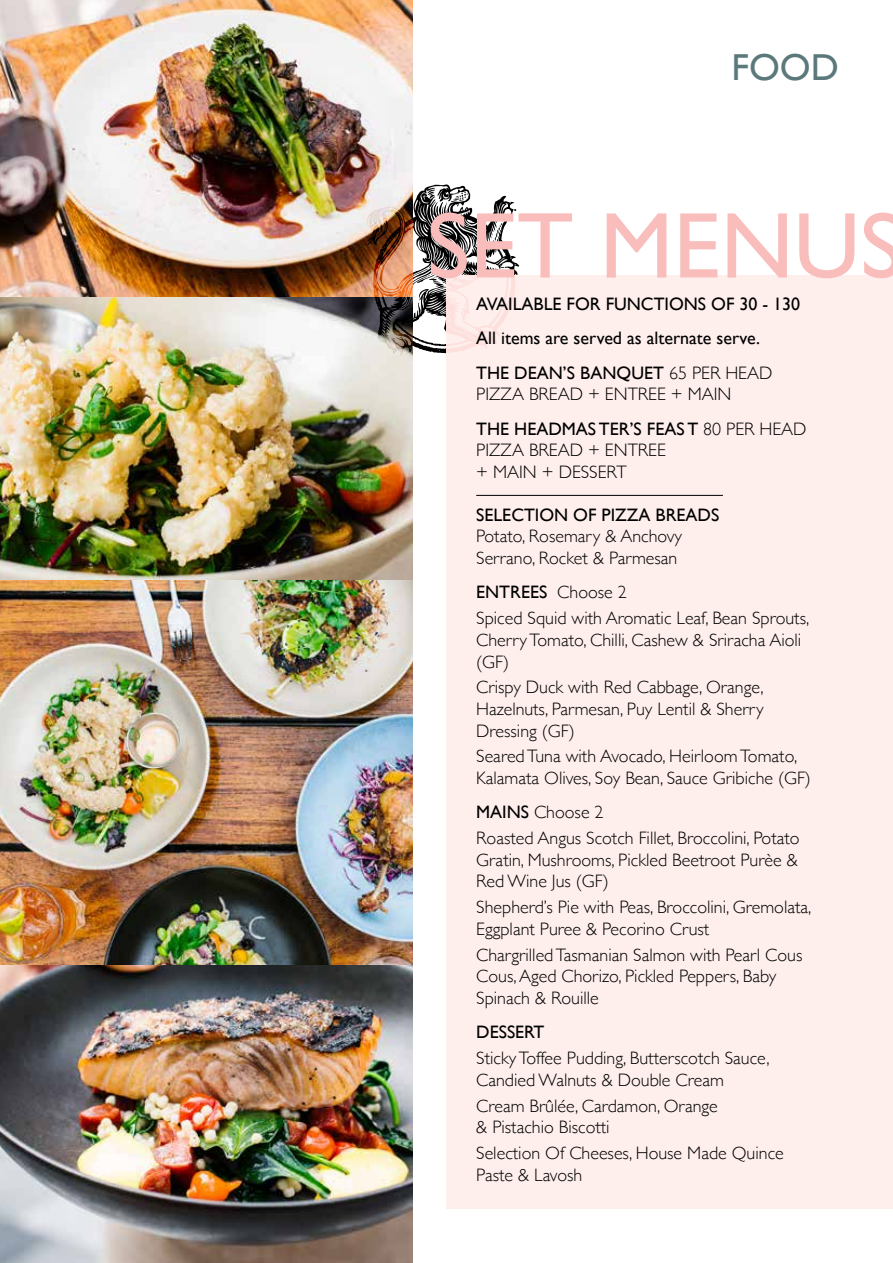
<style>
.page{position:relative;width:893px;height:1263px;background:#fff}
.page>*{position:absolute;margin:0;border:0;box-sizing:border-box;transform-origin:0 0}
.t1{font:94.05px "Gill Sans";color:#f9bdbb}
.t2{font:37.5px "Gill Sans";color:#5b797b}
.t3{font:300 18px/21.6px "Gill Sans";color:#000}
.t4{font:18px/34.3px "Gill Sans";color:#000}
.s1{font-weight:300}
.s2{font-weight:400}
</style>
<div class="page">
<img style="left:0;top:0;width:412px;height:581px">
<img style="left:0;top:581px;width:412px;height:384px">
<img style="left:0;top:965px;width:412px;height:298px">
<div style="left:446px;top:276px;width:447px;height:933px;background:#feefed"></div>
<svg style="left:367px;top:184px;width:152px;height:171px"></svg>
<hr style="left:476px;top:495px;width:247px;height:1px;background:#000">
<h2 class="t2" style="left:731px;top:45px;width:109px">FOOD</h2>
<h1 class="t1" style="left:427px;top:190px;width:478px">SET MENUS</h1>
<p class="t4" style="left:476px;top:287px;width:325px">AVAILABLE FOR FUNCTIONS OF 30 - 130<br>All items are served as alternate serve.<br>THE DEAN’S BANQUET <span class="s1">65 PER HEAD</span></p>
<p class="t3" style="left:476px;top:376px;width:332px;line-height:34.3px">PIZZA BREAD + ENTREE + MAIN<br><span class="s2">THE HEADMAS TER’S FEAS T</span> 80 PER HEAD</p>
<p class="t3" style="left:476px;top:439px;width:191px">PIZZA BREAD + ENTREE + MAIN + DESSERT</p>
<p class="t4" style="left:476px;top:497px;width:245px">SELECTION OF PIZZA BREADS</p>
<p class="t3" style="left:476px;top:525px;width:207px">Potato, Rosemary &amp; Anchovy<br>Serrano, Rocket &amp; Parmesan</p>
<p class="t3" style="left:476px;top:579px;width:334px;line-height:25.8px"><span class="s2">ENTREES</span> Choose 2<br>Spiced Squid with Aromatic Leaf, Bean Sprouts,</p>
<p class="t3" style="left:476px;top:628px;width:327px">Cherry Tomato, Chilli, Cashew &amp; Sriracha Aioli (GF)</p>
<p class="t3" style="left:476px;top:676px;width:289px;text-align:justify">Crispy Duck with Red Cabbage, Orange, Hazelnuts, Parmesan, Puy Lentil &amp; Sherry Dressing (GF)</p>
<p class="t3" style="left:476px;top:745px;width:336px">Seared Tuna with Avocado, Heirloom Tomato,<br>Kalamata Olives, Soy Bean, Sauce Gribiche (GF)</p>
<p class="t3" style="left:476px;top:799px;width:325px;line-height:25.8px"><span class="s2">MAINS</span> Choose 2<br>Roasted Angus Scotch Fillet, Broccolini, Potato</p>
<p class="t3" style="left:476px;top:848px;width:323px">Gratin, Mushrooms, Pickled Beetroot Purèe &amp;<br>Red Wine Jus (GF)</p>
<p class="t3" style="left:476px;top:896px;width:337px">Shepherd’s Pie with Peas, Broccolini, Gremolata,<br>Eggplant Puree &amp; Pecorino Crust</p>
<p class="t3" style="left:476px;top:943px;width:328px">Chargrilled Tasmanian Salmon with Pearl Cous<br>Cous, Aged Chorizo, Pickled Peppers, Baby<br>Spinach &amp; Rouille</p>
<p class="t4" style="left:476px;top:1015px;width:70px">DESSERT</p>
<p class="t3" style="left:476px;top:1047px;width:295px">Sticky Toffee Pudding, Butterscotch Sauce,<br>Candied Walnuts &amp; Double Cream</p>
<p class="t3" style="left:476px;top:1094px;width:243px">Cream Brûlée, Cardamon, Orange &amp; Pistachio Biscotti</p>
<p class="t3" style="left:476px;top:1141px;width:309px">Selection Of Cheeses, House Made Quince<br>Paste &amp; Lavosh</p>
</div>
